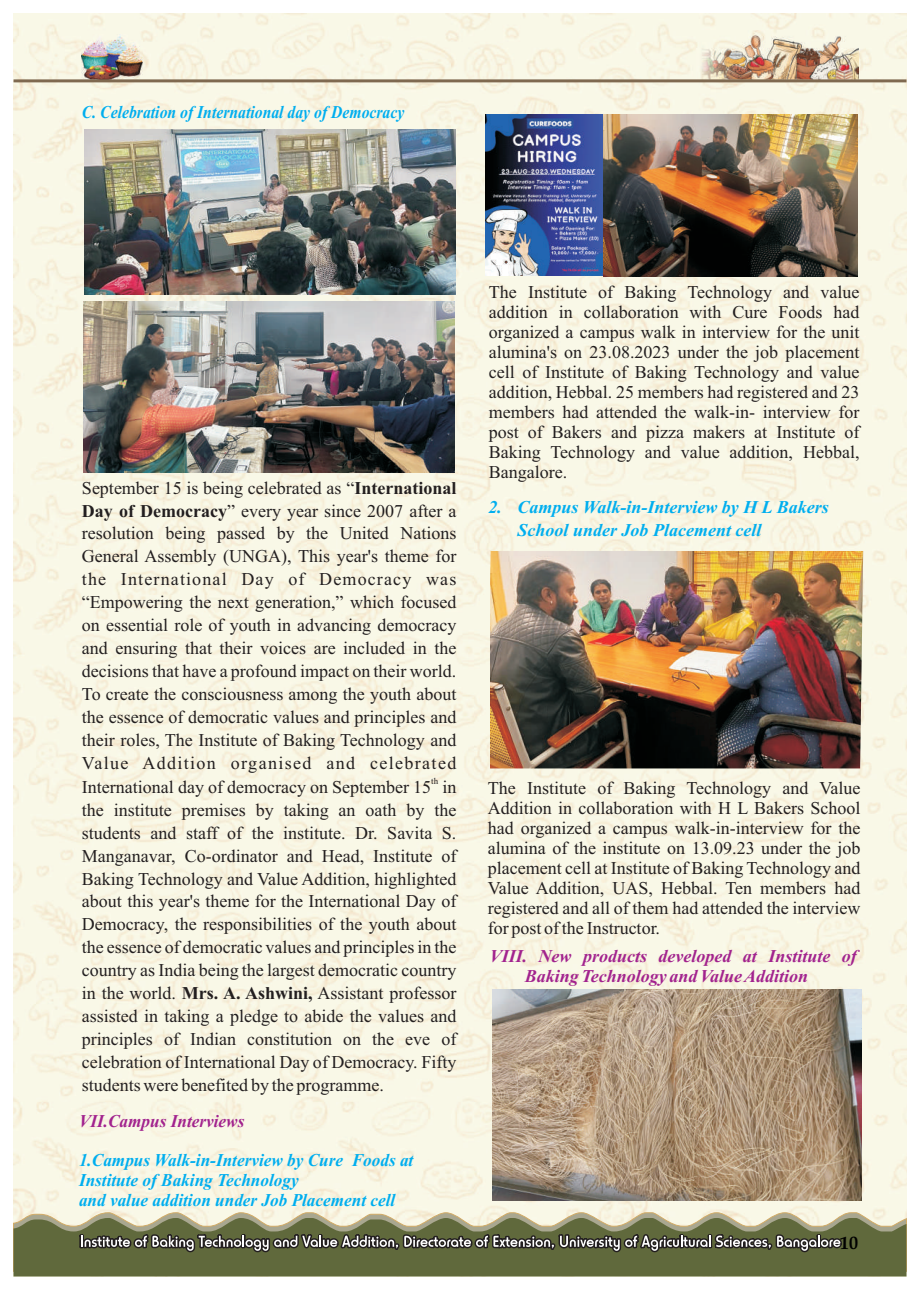
<style>
.page{position:relative;width:920px;height:1290px;background:#fff}
.page>*{position:absolute;margin:0;border:0;box-sizing:border-box;transform-origin:0 0}
.t1{font:18px/23px "Times New Roman";color:#231f20;text-align:justify}
.t2{font:italic 700 18px/20px "Times New Roman";color:#00aeef;scale:.96 1}
.t3{font:italic 700 18px/20px "Times New Roman";color:#a2238e}
.t4{font:italic 700 18px/23.2px "Times New Roman";color:#00aeef}
.t5{font:italic 700 18px "Times New Roman";color:#00aeef;scale:.87 1}
.t6{font:italic 700 18px "Times New Roman";color:#a2238e;scale:.96 1}
.t7{font:700 18px "Book Antiqua";color:#000}
.t8{font:9px "Times New Roman";color:#231f20}
.s1{font-weight:700}
</style>
<div class="page">
<img style="left:14px;top:14px;width:892px;height:1198px">
<svg style="left:13px;top:1212px;width:894px;height:59px;background:#e5dfc7"></svg>
<svg style="left:14px;top:1218px;width:892px;height:58px;background:#72784f"></svg>
<svg style="left:79px;top:1234px;width:763px;height:18px;background:#6b6d59"></svg>
<img style="left:81px;top:35px;width:61px;height:44px">
<img style="left:696px;top:31px;width:163px;height:48px">
<hr style="left:14px;top:79px;width:892px;height:3px;background:#7f6950">
<img style="left:84px;top:129px;width:372px;height:166px">
<img style="left:83px;top:301px;width:372px;height:171px">
<img style="left:486px;top:114px;width:371px;height:162px">
<img style="left:491px;top:551px;width:372px;height:217px">
<img style="left:492px;top:989px;width:369px;height:211px">
<p class="t5" style="left:82px;top:105px;width:372px">C. Celebration of International day of Democracy</p>
<p class="t1" style="left:82px;top:478px;width:376px">September 15 is being celebrated as “<span class="s1">International Day of Democracy</span>” every year since 2007 after a resolution being passed by the United Nations General Assembly (UNGA), This year's theme for the International Day of Democracy was “Empowering the next generation,” which focused on essential role of youth in advancing democracy and ensuring that their voices are included in the decisions that have a profound impact on their world.<br>To create the consciousness among the youth about the essence of democratic values and principles and their roles, The Institute of Baking Technology and Value Addition organised and celebrated</p>
<p class="t8" style="left:431px;top:777px;width:9px">th</p>
<p class="t1" style="left:82px;top:777px;width:376px">International day of democracy on September 15 in the institute premises by taking an oath by the students and staff of the institute. Dr. Savita S.<br>Manganavar, Co-ordinator and Head, Institute of Baking Technology and Value Addition, highlighted about this year's theme for the International Day of Democracy, the responsibilities of the youth about the essence of democratic values and principles in the country as India being the largest democratic country in the world. <span class="s1">Mrs. A. Ashwini,</span> Assistant professor assisted in taking a pledge to abide the values and principles of Indian constitution on the eve of celebration of International Day of Democracy. Fifty students were benefited by the programme.</p>
<p class="t6" style="left:79px;top:1114px;width:174px">VII.Campus Interviews</p>
<p class="t2" style="left:79px;top:1152px;width:350px">1.Campus Walk-in-Interview by Cure Foods at<br>Institute of Baking Technology<br>and value addition under Job Placement cell</p>
<p class="t1" style="left:489px;top:284px;width:372px;line-height:20px">The Institute of Baking Technology and value addition in collaboration with Cure Foods had organized a campus walk in interview for the unit alumina's on 23.08.2023 under the job placement cell of Institute of Baking Technology and value addition, Hebbal. 25 members had registered and 23 members had attended the walk-in- interview for post of Bakers and pizza makers at Institute of Baking Technology and value addition, Hebbal, Bangalore.</p>
<p class="t4" style="left:518px;top:497px;width:313px;text-indent:-29px">2. Campus Walk-in-Interview by H L Bakers<br>School under Job Placement cell</p>
<p class="t1" style="left:488px;top:780px;width:374px;line-height:20px">The Institute of Baking Technology and Value Addition in collaboration with H L Bakers School had organized a campus walk-in-interview for the alumina of the institute on 13.09.23 under the job placement cell at Institute of Baking Technology and Value Addition, UAS, Hebbal. Ten members had registered and all of them had attended the interview for post of the Instructor.</p>
<p class="t3" style="left:525px;top:947px;width:333px;text-indent:-35px">VIII. New products developed at Institute of<br>Baking Technology and Value Addition</p>
<p class="t7" style="left:840px;top:1236px;width:19px">10</p>
</div>
